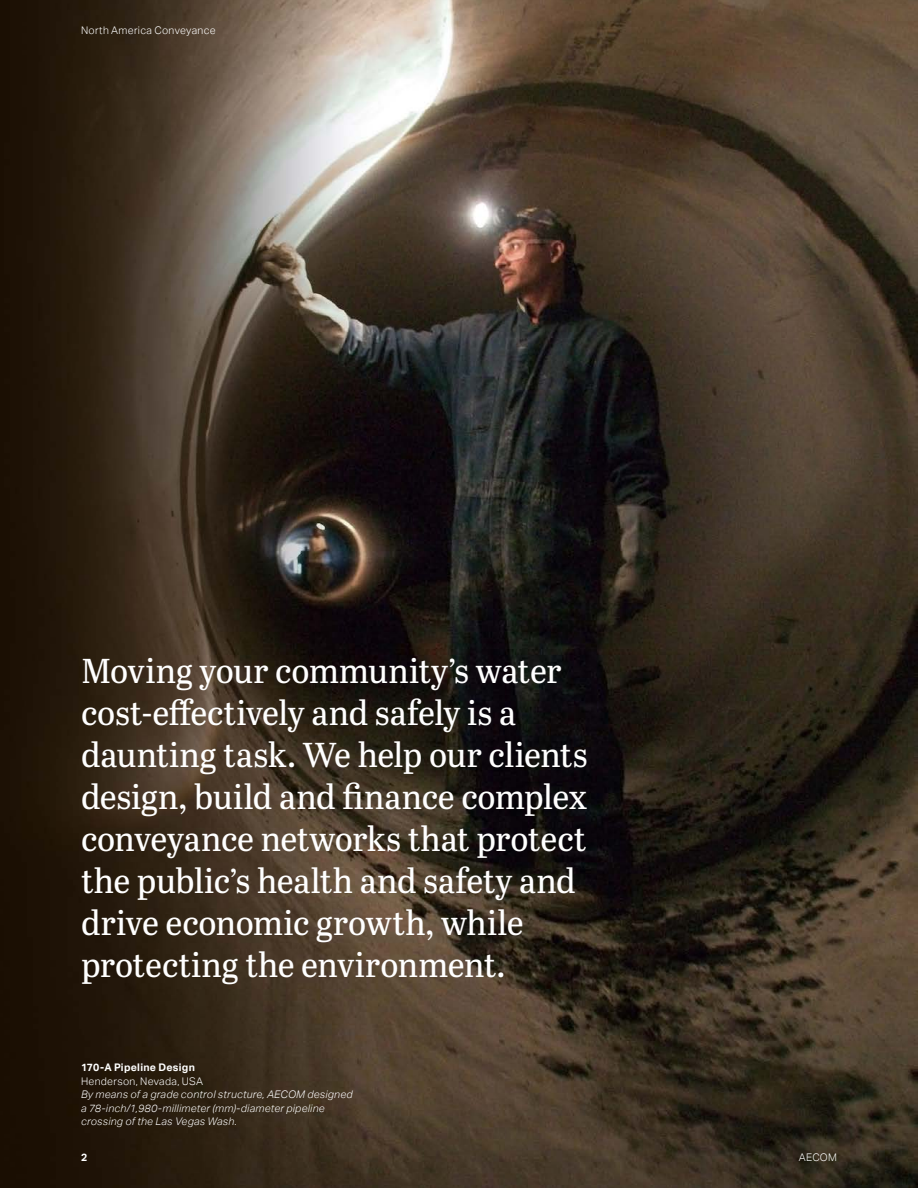
<style>
.page{position:relative;width:918px;height:1188px;background:#fff}
.page>*{position:absolute;margin:0;border:0;box-sizing:border-box;transform-origin:0 0}
.t1{font:34.5px/42px "Abril Titling";letter-spacing:-.005em;color:#fff}
.t2{font:italic 300 10.5px/13.5px "AECOM Sans";letter-spacing:.025em;color:#fff}
.t3{font:300 10.5px "AECOM Sans";letter-spacing:.025em;color:#fff}
.t4{font:700 10.5px "AECOM Sans";letter-spacing:.025em;color:#fff}
</style>
<div class="page">
<img style="left:0;top:0;width:918px;height:1188px">
<p class="t3" style="left:81px;top:25px;width:136px">North America Conveyance</p>
<p class="t1" style="left:81px;top:648px;width:508px">Moving your community’s water cost-effectively and safely is a daunting task. We help our clients design, build and finance complex conveyance networks that protect the public’s health and safety and drive economic growth, while protecting the environment.</p>
<p class="t4" style="left:81px;top:1062px;width:115px">170-A Pipeline Design</p>
<p class="t3" style="left:81px;top:1075px;width:124px">Henderson, Nevada, USA</p>
<p class="t2" style="left:81px;top:1088px;width:273px">By means of a grade control structure, AECOM designed a 78-inch/1,980-millimeter (mm)-diameter pipeline crossing of the Las Vegas Wash.</p>
<p class="t4" style="left:81px;top:1151px;width:8px">2</p>
<p class="t3" style="left:799px;top:1151px;width:40px">AECOM</p>
</div>
